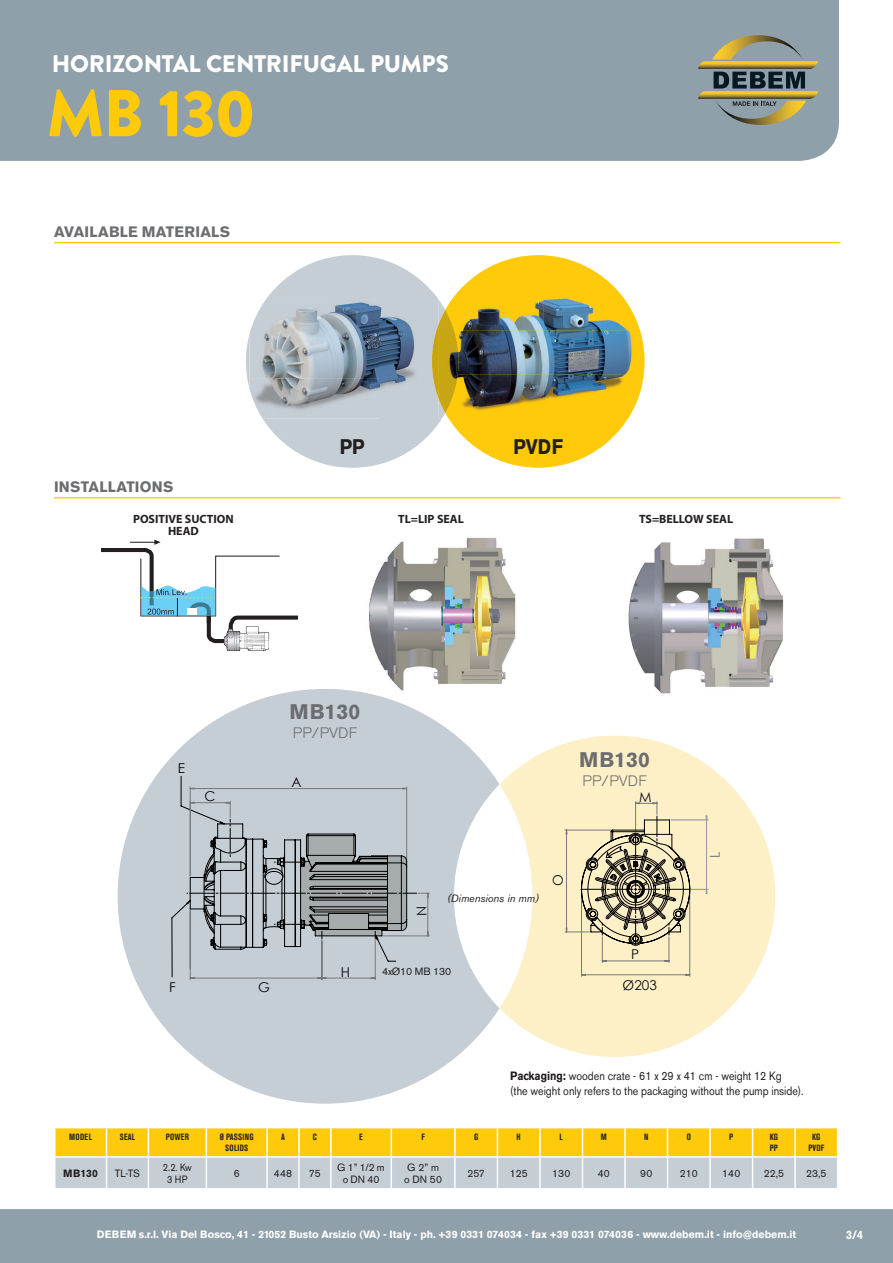
<style>
.page{position:relative;width:893px;height:1263px;background:#fff}
.page>*{position:absolute;margin:0;border:0;box-sizing:border-box;transform-origin:0 0}
.t1{font:900 66px "Brandon Grotesque";color:#feca0a}
.t2{font:900 24px "Brandon Grotesque";letter-spacing:-.01em;color:#fff}
.t3{font:700 21px "Akzidenz Grotesk BE";letter-spacing:.01em;color:#6c6d70}
.t4{font:700 21px "Akzidenz Grotesk BE";color:#231f20;scale:.86 1}
.t5{font:700 15px "Akzidenz Grotesk BE";letter-spacing:.015em;color:#6c6d70}
.t6{font:300 15px "Akzidenz Grotesk BE";letter-spacing:.01em;color:#6c6d70}
.t7{font:13.5px "Century Gothic";color:#0d0b14}
.t8{font:13.5px "Century Gothic";color:#000001}
.t9{font:13.5px "Century Gothic";color:#696f72}
.t10{font:12px/14.4px "Akzidenz Grotesk BE";color:#231f20;scale:.88 1}
.t11{font:700 12px "Myriad Pro";color:#231f20}
.t12{font:700 12px "Akzidenz Grotesk BE";color:#fff;scale:.88 1}
.t13{font:700 10.5px "Akzidenz Grotesk BE";color:#fff}
.t14{font:10.5px/12px "Akzidenz Grotesk BE";color:#231f20;text-align:center}
.t15{font:italic 10.5px "Akzidenz Grotesk BE";color:#231f20}
.t16{font:10.5px "Akzidenz Grotesk BE";letter-spacing:-.02em;color:#231f20}
.t17{font:10.5px/12px "Akzidenz Grotesk BE";color:#231f20;text-align:center;scale:.86 1}
.t18{font:700 10.5px "Akzidenz Grotesk BE";letter-spacing:.01em;color:#231f20}
.t19{font:700 condensed 9px/10.5px "Akzidenz Grotesk BE";letter-spacing:.03em;color:#231f20;text-align:center}
.s1{font-weight:700}
</style>
<div class="page">
<div style="left:0;top:0;width:839px;height:161px;background:#90a0aa"></div>
<div style="left:0;top:1209px;width:893px;height:54px;background:#90a0aa"></div>
<svg style="left:698px;top:35px;width:120px;height:90px;background:#8c8e77"></svg>
<hr style="left:54px;top:242px;width:787px;height:1px;background:#feca0a">
<hr style="left:54px;top:497px;width:787px;height:1px;background:#feca0a">
<div style="left:118px;top:689px;width:414px;height:415px;background:#c4ced4;border-radius:50%"></div>
<svg style="left:499px;top:736px;width:276px;height:321px;fill:#fef0c6"></svg>
<svg style="left:477px;top:784px;width:55px;height:224px;background:#fbf9f1"></svg>
<div style="left:432px;top:255px;width:213px;height:213px;background:#feca0a;border-radius:50%"></div>
<svg style="left:55px;top:1128px;width:783px;height:61px;background:#e1ce7a"></svg>
<hr style="left:54px;top:1156px;width:52px;height:2px;background:#fff">
<hr style="left:106px;top:1156px;width:42px;height:2px;background:#fff">
<hr style="left:148px;top:1156px;width:58px;height:2px;background:#fff">
<hr style="left:206px;top:1156px;width:61px;height:2px;background:#fff">
<hr style="left:267px;top:1156px;width:32px;height:2px;background:#fff">
<hr style="left:299px;top:1156px;width:32px;height:2px;background:#fff">
<hr style="left:331px;top:1156px;width:60px;height:2px;background:#fff">
<hr style="left:391px;top:1156px;width:64px;height:2px;background:#fff">
<hr style="left:455px;top:1156px;width:42px;height:2px;background:#fff">
<hr style="left:497px;top:1156px;width:43px;height:2px;background:#fff">
<hr style="left:540px;top:1156px;width:42px;height:2px;background:#fff">
<hr style="left:582px;top:1156px;width:43px;height:2px;background:#fff">
<hr style="left:625px;top:1156px;width:42px;height:2px;background:#fff">
<hr style="left:667px;top:1156px;width:43px;height:2px;background:#fff">
<hr style="left:710px;top:1156px;width:43px;height:2px;background:#fff">
<hr style="left:753px;top:1156px;width:42px;height:2px;background:#fff">
<hr style="left:795px;top:1156px;width:43px;height:2px;background:#fff">
<svg style="left:171px;top:776px;width:20px;height:201px"></svg>
<svg style="left:190px;top:807px;width:290px;height:172px"></svg>
<svg style="left:187px;top:787px;width:243px;height:167px"></svg>
<svg style="left:541px;top:801px;width:167px;height:176px;background:#daceab"></svg>
<svg style="left:246px;top:255px;width:203px;height:213px"></svg>
<img style="left:445px;top:287px;width:195px;height:43px">
<img style="left:459px;top:330px;width:183px;height:44px">
<img style="left:445px;top:374px;width:197px;height:44px">
<img style="left:438px;top:299px;width:7px;height:119px">
<img style="left:438px;top:310px;width:21px;height:103px">
<img style="left:249px;top:299px;width:174px;height:119px">
<svg style="left:101px;top:540px;width:197px;height:111px"></svg>
<img style="left:369px;top:537px;width:147px;height:154px">
<img style="left:628px;top:538px;width:156px;height:156px">
<h2 class="t2" style="left:52px;top:46px;width:398px">HORIZONTAL CENTRIFUGAL PUMPS</h2>
<h1 class="t1" style="left:47px;top:67px;width:211px">MB 130</h1>
<h3 class="t5" style="left:54px;top:223px;width:178px">AVAILABLE MATERIALS</h3>
<h3 class="t5" style="left:54px;top:478px;width:121px">INSTALLATIONS</h3>
<h3 class="t4" style="left:340px;top:434px;width:30px">PP</h3>
<h3 class="t4" style="left:513px;top:434px;width:59px">PVDF</h3>
<p class="t11" style="left:133px;top:511px;width:102px">POSITIVE SUCTION</p>
<p class="t11" style="left:398px;top:511px;width:67px">TL=LIP SEAL</p>
<p class="t11" style="left:639px;top:511px;width:96px">TS=BELLOW SEAL</p>
<p class="t11" style="left:168px;top:523px;width:32px">HEAD</p>
<p class="t8" style="left:178px;top:759px;width:9px">E</p>
<p class="t7" style="left:204px;top:788px;width:13px">C</p>
<p class="t8" style="left:169px;top:978px;width:8px">F</p>
<h3 class="t3" style="left:290px;top:700px;width:72px">MB130</h3>
<h3 class="t6" style="left:293px;top:724px;width:66px">PP/PVDF</h3>
<p class="t7" style="left:291px;top:774px;width:12px">A</p>
<h3 class="t3" style="left:579px;top:747px;width:72px">MB130</h3>
<h3 class="t6" style="left:582px;top:772px;width:66px">PP/PVDF</h3>
<p class="t7" style="left:639px;top:789px;width:14px">M</p>
<p class="t7" style="left:258px;top:979px;width:13px">G</p>
<p class="t7" style="left:341px;top:963px;width:11px">H</p>
<p class="t7" style="left:413px;top:916px;width:12px;rotate:-90deg">N</p>
<p class="t15" style="left:447px;top:892px;width:94px">(Dimensions in mm)</p>
<p class="t7" style="left:550px;top:886px;width:13px;rotate:-90deg">O</p>
<p class="t7" style="left:400px;top:959px;width:11px">H</p>
<p class="t16" style="left:382px;top:965px;width:71px">4xØ10 MB 130</p>
<p class="t7" style="left:631px;top:946px;width:10px">P</p>
<p class="t7" style="left:623px;top:976px;width:36px">Ø203</p>
<p class="t9" style="left:707px;top:858px;width:8px;rotate:-90deg">L</p>
<p class="t10" style="left:510px;top:1069px;width:335px"><span class="s1">Packaging:</span> wooden crate - 61 x 29 x 41 cm - weight 12 Kg<br>(the weight only refers to the packaging without the pump inside).</p>
<p class="t19" style="left:69px;top:1132px;width:24px">MODEL</p>
<p class="t19" style="left:120px;top:1132px;width:17px">SEAL</p>
<p class="t19" style="left:166px;top:1132px;width:25px">POWER</p>
<p class="t19" style="left:220px;top:1132px;width:36px">Ø PASSING<br>SOLIDS</p>
<p class="t19" style="left:281px;top:1132px;width:5px">A</p>
<p class="t19" style="left:313px;top:1132px;width:6px">C</p>
<p class="t19" style="left:359px;top:1132px;width:5px">E</p>
<p class="t19" style="left:421px;top:1132px;width:5px">F</p>
<p class="t19" style="left:474px;top:1132px;width:6px">G</p>
<p class="t19" style="left:517px;top:1132px;width:6px">H</p>
<p class="t19" style="left:560px;top:1132px;width:5px">L</p>
<p class="t19" style="left:601px;top:1132px;width:8px">M</p>
<p class="t19" style="left:644px;top:1132px;width:6px">N</p>
<p class="t19" style="left:687px;top:1132px;width:6px">O</p>
<p class="t19" style="left:729px;top:1132px;width:6px">P</p>
<p class="t19" style="left:770px;top:1132px;width:10px;text-align:left">KG<br>PP</p>
<p class="t19" style="left:808px;top:1132px;width:17px">KG<br>PVDF</p>
<p class="t18" style="left:63px;top:1167px;width:36px">MB130</p>
<p class="t14" style="left:115px;top:1167px;width:26px">TL-TS</p>
<p class="t17" style="left:163px;top:1161px;width:35px">2.2. Kw<br>3 HP</p>
<p class="t14" style="left:234px;top:1167px;width:7px">6</p>
<p class="t14" style="left:274px;top:1167px;width:20px">448</p>
<p class="t14" style="left:309px;top:1167px;width:13px">75</p>
<p class="t14" style="left:337px;top:1161px;width:49px">G 1” 1/2 m o DN 40</p>
<p class="t14" style="left:404px;top:1161px;width:40px">G 2” m o DN 50</p>
<p class="t14" style="left:467px;top:1167px;width:19px">257</p>
<p class="t14" style="left:510px;top:1167px;width:19px">125</p>
<p class="t14" style="left:552px;top:1167px;width:20px">130</p>
<p class="t14" style="left:598px;top:1167px;width:14px">40</p>
<p class="t14" style="left:640px;top:1167px;width:14px">90</p>
<p class="t14" style="left:680px;top:1167px;width:19px">210</p>
<p class="t14" style="left:722px;top:1167px;width:20px">140</p>
<p class="t14" style="left:764px;top:1167px;width:22px">22,5</p>
<p class="t14" style="left:806px;top:1167px;width:22px">23,5</p>
<p class="t13" style="left:97px;top:1228px;width:701px">DEBEM s.r.l. Via Del Bosco, 41 - 21052 Busto Arsizio (VA) - Italy - ph. +39 0331 074034 - fax +39 0331 074036 - www.debem.it - info@debem.it</p>
<p class="t12" style="left:846px;top:1228px;width:21px">3/4</p>
</div>
